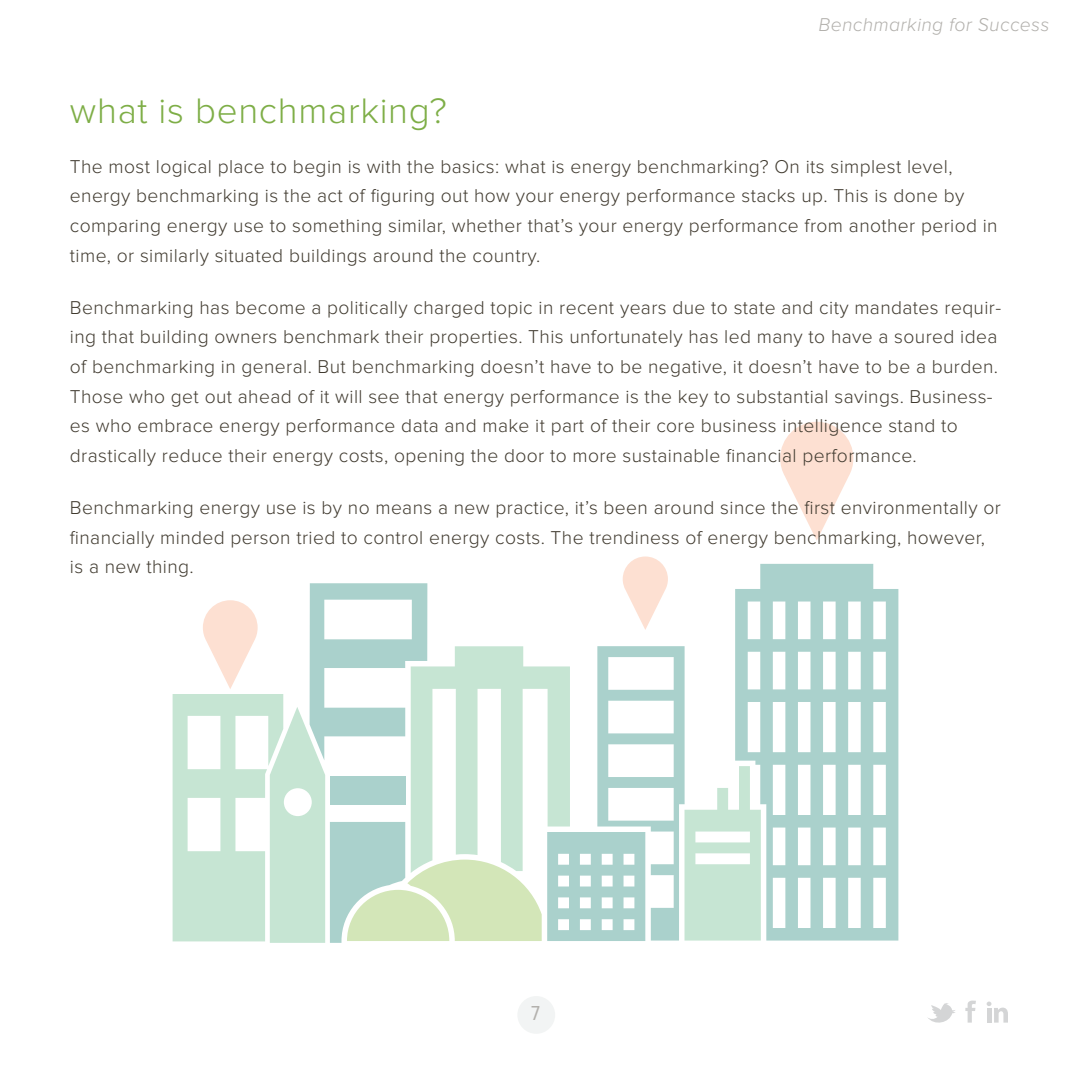
<style>
.page{position:relative;width:1071px;height:1071px;background:#fff}
.page>*{position:absolute;margin:0;border:0;box-sizing:border-box;transform-origin:0 0}
.t1{font:300 36.75px "Proxima Nova";letter-spacing:.02em;color:#7eae47}
.t2{font:21px "Proxima Nova Cond";color:#b3b1ad}
.t3{font:300 19.25px/29.8px "Proxima Nova";letter-spacing:.02em;color:#413b30}
.t4{font:italic 300 19.25px "Proxima Nova";letter-spacing:.02em;color:#b3b1ad}
</style>
<div class="page">
<svg style="left:761px;top:564px;width:137px;height:377px;fill:#aad1cc"></svg>
<svg style="left:780px;top:422px;width:73px;height:119px"></svg>
<div style="left:790px;top:438px;width:48px;height:40px;background:#fde0d2"></div>
<svg style="left:173px;top:556px;width:588px;height:387px"></svg>
<div style="left:212px;top:613px;width:36px;height:28px;background:#fde0d2"></div>
<div style="left:517px;top:996px;width:38px;height:38px;background:#f2f4f4;border-radius:50%"></div>
<svg style="left:928px;top:1003px;width:27px;height:20px"></svg>
<svg style="left:965px;top:1001px;width:11px;height:22px"></svg>
<svg style="left:987px;top:1002px;width:21px;height:21px"></svg>
<p class="t4" style="left:819px;top:16px;width:233px">Benchmarking for Success</p>
<h1 class="t1" style="left:70px;top:94px;width:378px">what is benchmarking?</h1>
<p class="t3" style="left:70px;top:152px;width:929px">The most logical place to begin is with the basics: what is energy benchmarking? On its simplest level, energy benchmarking is the act of figuring out how your energy performance stacks up. This is done by comparing energy use to something similar, whether that’s your energy performance from another period in time, or similarly situated buildings around the country.</p>
<p class="t3" style="left:70px;top:293px;width:933px">Benchmarking has become a politically charged topic in recent years due to state and city mandates requir&shy;ing that building owners benchmark their properties. This unfortunately has led many to have a soured idea of benchmarking in general. But benchmarking doesn’t have to be negative, it doesn’t have to be a burden.<br>Those who get out ahead of it will see that energy performance is the key to substantial savings. Business&shy;es who embrace energy performance data and make it part of their core business intelligence stand to drastically reduce their energy costs, opening the door to more sustainable financial performance.</p>
<p class="t3" style="left:70px;top:493px;width:933px">Benchmarking energy use is by no means a new practice, it’s been around since the first environmentally or financially minded person tried to control energy costs. The trendiness of energy benchmarking, however, is a new thing.</p>
<p class="t2" style="left:531px;top:1003px;width:10px">7</p>
</div>
